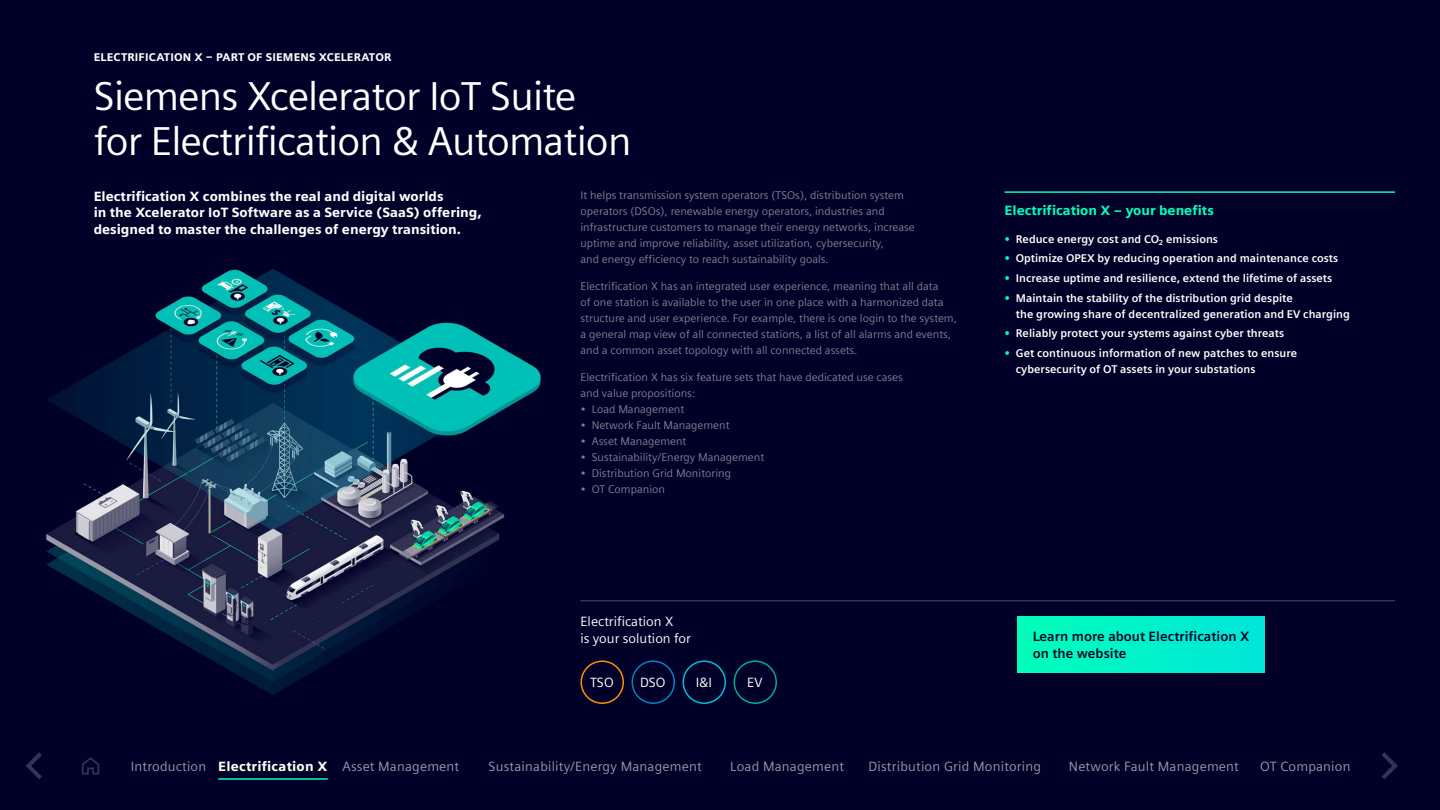
<style>
.page{position:relative;width:1440px;height:810px;background:#000028}
.page>*{position:absolute;margin:0;border:0;box-sizing:border-box;transform-origin:0 0}
.t1{font:40.5px/44.5px "Siemens Sans Pro Global CS";letter-spacing:-.02em;color:#fff}
.t2{font:13.5px "Siemens Sans Pro Global CS";letter-spacing:.015em;color:#9999a9}
.t3{font:700 13.5px/16.2px "Siemens Sans Pro Global CS";color:#fff}
.t4{font:13.5px/16.2px "Siemens Sans Pro Global CS";color:#fff}
.t5{font:600 13.5px/16.2px "Siemens Sans Pro Global CS";color:#000028}
.t6{font:700 13.5px "Siemens Sans Pro Global CS";color:#00ffb9}
.t7{font:11.25px/16px "Siemens Sans Pro Global CS";color:#808093}
.t8{font:600 11.25px/16px "Siemens Sans Pro Global CS";color:#fff}
.t9{font:700 11.25px "Siemens Sans Pro Global CS";letter-spacing:.015em;color:#fff}
.s1{color:#00ffb9}
.s2{font-weight:700;color:#fff}
</style>
<div class="page">
<svg style="left:26px;top:752px;width:16px;height:27px"></svg>
<svg style="left:1382px;top:752px;width:16px;height:27px"></svg>
<svg style="left:82px;top:757px;width:17px;height:18px"></svg>
<hr style="left:218px;top:769px;width:110px;height:2px;background:#000">
<hr style="left:218px;top:778px;width:110px;height:2px;background:#00ffb9">
<img style="left:46px;top:269px;width:495px;height:426px">
<hr style="left:1005px;top:191px;width:390px;height:2px;background:#00ffb9">
<div style="left:580px;top:660px;width:44px;height:44px;border:2px solid #ff9000;border-radius:50%"></div>
<div style="left:632px;top:660px;width:43px;height:44px;border:2px solid #0087be;border-radius:50%"></div>
<div style="left:734px;top:660px;width:43px;height:44px;border:2px solid #00af8e;border-radius:50%"></div>
<div style="left:682px;top:660px;width:44px;height:44px;border:2px solid #00bedc;border-radius:50%"></div>
<div style="left:1018px;top:616px;width:246px;height:57px;background:linear-gradient(to right,#00ffb9,#00e5d9)"></div>
<hr style="left:580px;top:600px;width:815px;height:2px;background:#333353">
<p class="t9" style="left:94px;top:51px;width:299px">ELECTRIFICATION X – PART OF SIEMENS XCELERATOR</p>
<h1 class="t1" style="left:94px;top:74px;width:539px">Siemens Xcelerator IoT Suite for Electrification &amp; Automation</h1>
<p class="t3" style="left:94px;top:188px;width:389px">Electrification X combines the real and digital worlds<br>in the Xcelerator IoT Software as a Service (SaaS) offering, designed to master the challenges of energy transition.</p>
<p class="t7" style="left:581px;top:188px;width:336px">It helps transmission system operators (TSOs), distribution system operators (DSOs), renewable energy operators, industries and infrastructure customers to manage their energy networks, increase uptime and improve reliability, asset utilization, cybersecurity,<br>and energy efficiency to reach sustainability goals.</p>
<p class="t7" style="left:581px;top:279px;width:378px">Electrification X has an integrated user experience, meaning that all data<br>of one station is available to the user in one place with a harmonized data structure and user experience. For example, there is one login to the system, a general map view of all connected stations, a list of all alarms and events, and a common asset topology with all connected assets.</p>
<p class="t7" style="left:581px;top:370px;width:324px">Electrification X has six feature sets that have dedicated use cases and value propositions:</p>
<p class="t7" style="left:581px;top:401px;width:105px">• Load Management</p>
<p class="t7" style="left:581px;top:417px;width:151px">• Network Fault Management</p>
<p class="t7" style="left:581px;top:433px;width:108px">• Asset Management</p>
<p class="t7" style="left:581px;top:449px;width:185px">• Sustainability/Energy Management</p>
<p class="t7" style="left:581px;top:465px;width:152px">• Distribution Grid Monitoring</p>
<p class="t7" style="left:581px;top:481px;width:86px">• OT Companion</p>
<p class="t4" style="left:580px;top:614px;width:112px">Electrification X<br>is your solution for</p>
<p class="t4" style="left:590px;top:674px;width:25px">TSO</p>
<p class="t4" style="left:640px;top:674px;width:27px">DSO</p>
<p class="t4" style="left:696px;top:674px;width:18px">I&amp;I</p>
<p class="t4" style="left:747px;top:674px;width:17px">EV</p>
<p class="t6" style="left:1005px;top:203px;width:211px">Electrification X – your benefits</p>
<p class="t8" style="left:1005px;top:231px;width:215px"><span class="s1">•</span> Reduce energy cost and CO<sub>2</sub> emissions</p>
<p class="t8" style="left:1005px;top:250px;width:335px"><span class="s1">•</span> Optimize OPEX by reducing operation and maintenance costs</p>
<p class="t8" style="left:1005px;top:270px;width:329px"><span class="s1">•</span> Increase uptime and resilience, extend the lifetime of assets</p>
<p class="t8" style="left:1016px;top:290px;width:336px;text-indent:-11px"><span class="s1">•</span> Maintain the stability of the distribution grid despite<br>the growing share of decentralized generation and EV charging</p>
<p class="t8" style="left:1005px;top:325px;width:281px"><span class="s1">•</span> Reliably protect your systems against cyber threats</p>
<p class="t8" style="left:1016px;top:345px;width:283px;text-indent:-11px"><span class="s1">•</span> Get continuous information of new patches to ensure cybersecurity of OT assets in your substations</p>
<p class="t5" style="left:1033px;top:629px;width:218px">Learn more about Electrification X on the website</p>
<p class="t2" style="left:131px;top:758px;width:330px">Introduction <span class="s2">Electrification X</span> Asset Management</p>
<p class="t2" style="left:489px;top:758px;width:215px">Sustainability/Energy Management</p>
<p class="t2" style="left:730px;top:758px;width:115px">Load Management</p>
<p class="t2" style="left:868px;top:758px;width:174px">Distribution Grid Monitoring</p>
<p class="t2" style="left:1069px;top:758px;width:172px">Network Fault Management</p>
<p class="t2" style="left:1260px;top:758px;width:92px">OT Companion</p>
</div>
